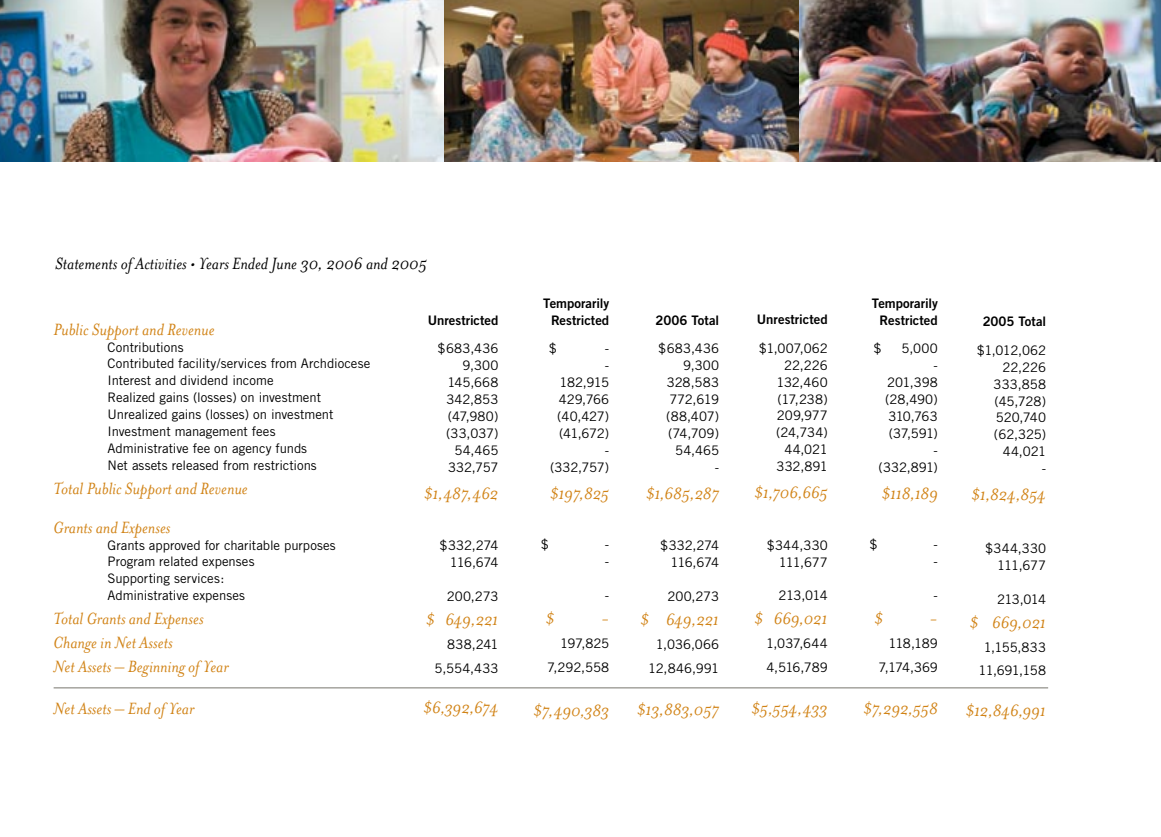
<style>
.page{position:relative;width:1161px;height:837px;background:#fff}
.page>*{position:absolute;margin:0;border:0;box-sizing:border-box;transform-origin:0 0}
.t1{font:italic 18.75px/24px "Mrs Eaves Smart Lig";letter-spacing:-.005em;color:#d18316}
.t2{font:italic 18.75px "Mrs Eaves Smart Lig";color:#000}
.t3{font:13.2px/16.8px "Trade Gothic";letter-spacing:-.005em;color:#000;text-align:right}
.t4{font:13.2px/16.8px "Trade Gothic Bold Two";letter-spacing:-.005em;color:#000;text-align:center}
.t5{font:13.2px/16.8px "Trade Gothic";letter-spacing:-.04em;color:#000;text-align:right}
.t6{font:13.2px/22.5px "Trade Gothic";letter-spacing:-.025em;color:#000;text-align:center}
.t7{font:13.2px/24px "Trade Gothic";letter-spacing:-.035em;color:#000;text-align:right}
</style>
<div class="page">
<hr style="left:54px;top:688px;width:994px;height:1px;background:#77766e">
<img style="left:0;top:0;width:1161px;height:162px">
<h1 class="t2" style="left:55px;top:254px;width:373px">Statements of Activities • Years Ended June 30, 2006 and 2005</h1>
<h1 class="t1" style="left:54px;top:318px;width:163px">Public Support and Revenue</h1>
<p class="t3" style="left:108px;top:338px;width:264px;text-align:left">Contributions<br>Contributed facility/services from Archdiocese Interest and dividend income<br>Realized gains (losses) on investment Unrealized gains (losses) on investment Investment management fees<br>Administrative fee on agency funds<br>Net assets released from restrictions</p>
<h1 class="t1" style="left:54px;top:469px;width:196px;line-height:39px">Total Public Support and Revenue<br>Grants and Expenses</h1>
<p class="t3" style="left:108px;top:536px;width:230px;text-align:left">Grants approved for charitable purposes<br>Program related expenses<br>Supporting services:<br>Administrative expenses</p>
<h1 class="t1" style="left:54px;top:607px;width:177px">Total Grants and Expenses<br>Change in Net Assets<br>Net Assets – Beginning of Year</h1>
<h1 class="t1" style="left:54px;top:697px;width:142px">Net Assets – End of Year</h1>
<p class="t4" style="left:428px;top:311px;width:72px">Unrestricted</p>
<p class="t3" style="left:438px;top:340px;width:63px">$683,436<br>9,300<br>145,668<br>342,853 (47,980) (33,037)<br>54,465<br>332,757</p>
<h1 class="t1" style="left:424px;top:481px;width:76px">$1,487,462</h1>
<p class="t5" style="left:440px;top:537px;width:60px">$332,274<br>116,674</p>
<p class="t3" style="left:447px;top:587px;width:53px">200,273</p>
<h1 class="t1" style="left:426px;top:607px;width:74px">$ 649,221</h1>
<p class="t3" style="left:435px;top:632px;width:65px;line-height:24px">838,241<br>5,554,433</p>
<h1 class="t1" style="left:423px;top:696px;width:77px">$6,392,674</h1>
<p class="t4" style="left:543px;top:294px;width:67px">Temporarily<br>Restricted</p>
<p class="t3" style="left:549px;top:340px;width:10px">$</p>
<p class="t3" style="left:550px;top:340px;width:61px">-<br>-<br>182,915<br>429,766 (40,427) (41,672)<br>- (332,757)</p>
<h1 class="t1" style="left:550px;top:481px;width:61px">$197,825</h1>
<p class="t3" style="left:541px;top:536px;width:10px">$</p>
<p class="t3" style="left:605px;top:536px;width:6px;text-align:left">- -</p>
<p class="t3" style="left:605px;top:586px;width:6px">-</p>
<h1 class="t1" style="left:545px;top:607px;width:11px">$</h1>
<h1 class="t1" style="left:601px;top:607px;width:10px">-</h1>
<p class="t3" style="left:547px;top:631px;width:64px;line-height:24px">197,825<br>7,292,558</p>
<h1 class="t1" style="left:533px;top:698px;width:77px">$7,490,383</h1>
<p class="t4" style="left:656px;top:311px;width:65px">2006 Total</p>
<p class="t3" style="left:658px;top:340px;width:63px">$683,436<br>9,300<br>328,583<br>772,619 (88,407) (74,709)<br>54,465<br>-</p>
<h1 class="t1" style="left:646px;top:481px;width:75px">$1,685,287</h1>
<p class="t5" style="left:660px;top:537px;width:60px">$332,274<br>116,674</p>
<p class="t3" style="left:667px;top:588px;width:53px">200,273</p>
<h1 class="t1" style="left:640px;top:608px;width:81px">$ 649,221</h1>
<p class="t3" style="left:648px;top:632px;width:72px;line-height:24px;text-align:center">1,036,066<br>12,846,991</p>
<h1 class="t1" style="left:637px;top:698px;width:84px">$13,883,057</h1>
<p class="t4" style="left:757px;top:311px;width:72px">Unrestricted</p>
<p class="t3" style="left:759px;top:340px;width:71px">$1,007,062<br>22,226<br>132,460 (17,238)<br>209,977 (24,734)<br>44,021<br>332,891</p>
<h1 class="t1" style="left:754px;top:481px;width:75px">$1,706,665</h1>
<p class="t3" style="left:767px;top:537px;width:62px">$344,330<br>111,677</p>
<p class="t3" style="left:779px;top:587px;width:51px">213,014</p>
<h1 class="t1" style="left:754px;top:607px;width:75px">$ 669,021</h1>
<p class="t3" style="left:766px;top:632px;width:63px;line-height:24px;text-align:left">1,037,644<br>4,516,789</p>
<h1 class="t1" style="left:751px;top:697px;width:78px">$5,554,433</h1>
<p class="t4" style="left:872px;top:294px;width:67px">Temporarily<br>Restricted</p>
<p class="t3" style="left:874px;top:340px;width:10px">$</p>
<p class="t3" style="left:879px;top:340px;width:61px">5,000<br>-<br>201,398 (28,490)<br>310,763 (37,591)<br>- (332,891)</p>
<h1 class="t1" style="left:881px;top:481px;width:58px">$118,189</h1>
<p class="t3" style="left:869px;top:536px;width:10px">$</p>
<p class="t3" style="left:934px;top:536px;width:6px;text-align:left">- -</p>
<p class="t3" style="left:934px;top:586px;width:6px">-</p>
<h1 class="t1" style="left:874px;top:607px;width:11px">$</h1>
<h1 class="t1" style="left:929px;top:607px;width:10px">-</h1>
<p class="t7" style="left:879px;top:631px;width:61px">118,189<br>7,174,369</p>
<h1 class="t1" style="left:863px;top:697px;width:76px">$7,292,558</h1>
<p class="t4" style="left:983px;top:313px;width:65px">2005 Total</p>
<p class="t3" style="left:977px;top:342px;width:71px">$1,012,062<br>22,226<br>333,858 (45,728)<br>520,740 (62,325)<br>44,021<br>-</p>
<h1 class="t1" style="left:971px;top:483px;width:77px">$1,824,854</h1>
<p class="t3" style="left:985px;top:540px;width:62px">$344,330<br>111,677</p>
<p class="t3" style="left:997px;top:591px;width:51px">213,014</p>
<h1 class="t1" style="left:969px;top:611px;width:78px">$ 669,021</h1>
<p class="t6" style="left:979px;top:636px;width:69px">1,155,833<br>11,691,158</p>
<h1 class="t1" style="left:965px;top:698px;width:82px">$12,846,991</h1>
</div>
